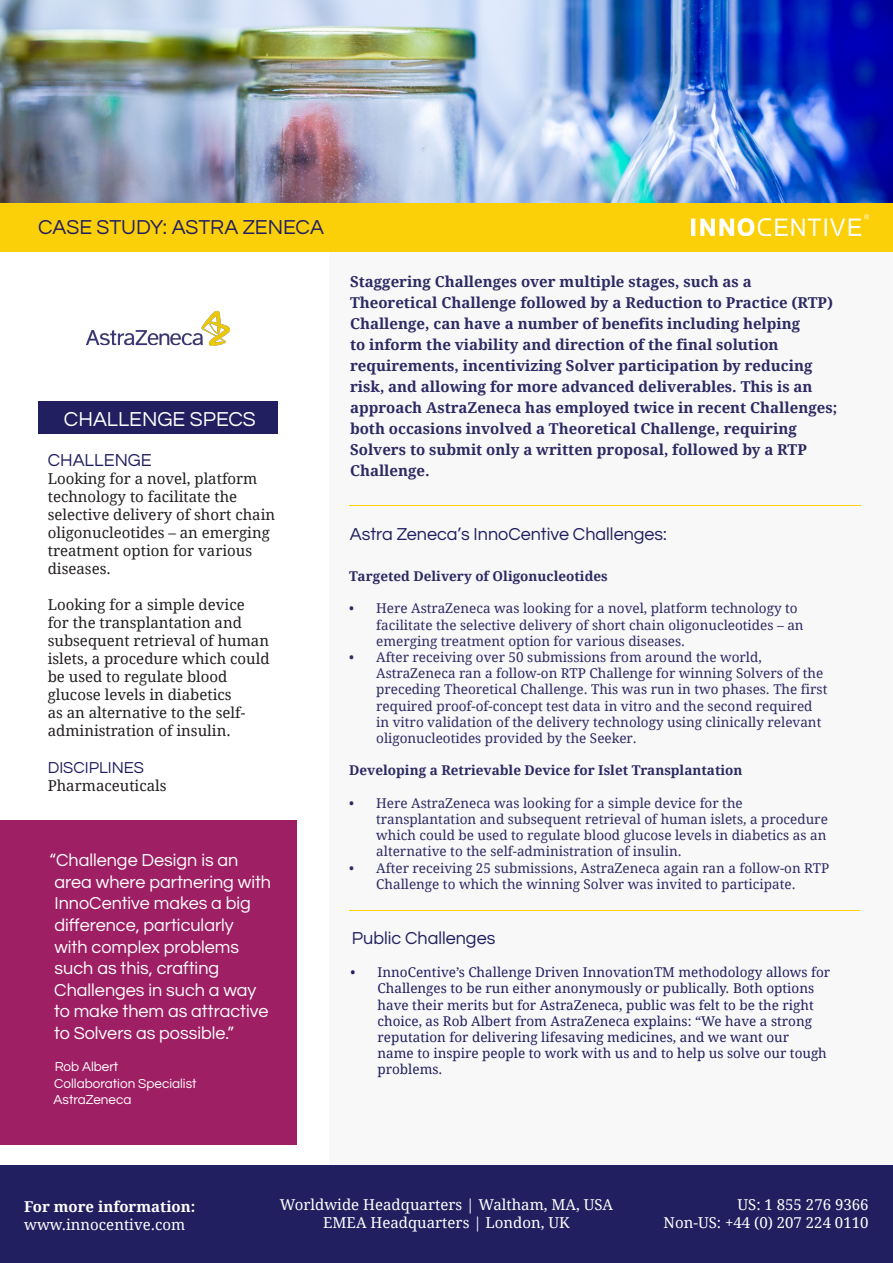
<style>
.page{position:relative;width:893px;height:1263px;background:#fff}
.page>*{position:absolute;margin:0;border:0;box-sizing:border-box;transform-origin:0 0}
.t1{font:21px "Questrial";color:#211f5f}
.t2{font:21px "Questrial";color:#fff}
.t3{font:18px/21.6px "Questrial";color:#fff}
.t4{font:18px "Questrial";color:#211f5f}
.t5{font:16.5px "Questrial";color:#211f5f}
.t6{font:700 15px/21px "Droid Serif";color:#2d2a63}
.t7{font:15px/18px "Droid Serif";color:#231f20}
.t8{font:15px "Droid Serif";color:#fff}
.t9{font:700 15px "Droid Serif";color:#fff}
.t10{font:13.5px/16.2px "Droid Serif";color:#2d2a63}
.t11{font:13.5px/16.2px "Droid Serif";color:#211f5f}
.t12{font:700 13.5px "Droid Serif";color:#2d2a63}
.t13{font:13.5px "Questrial";color:#fff}
</style>
<div class="page">
<img style="left:0;top:0;width:893px;height:203px">
<div style="left:0;top:203px;width:893px;height:49px;background:#fcd008"></div>
<div style="left:38px;top:402px;width:239px;height:32px;background:#211f5f"></div>
<img style="left:692px;top:214px;width:176px;height:21px">
<img style="left:86px;top:310px;width:144px;height:36px">
<div style="left:330px;top:252px;width:563px;height:1006px;background:#f8f8f8"></div>
<hr style="left:350px;top:505px;width:511px;height:1px;background:#fcd008">
<hr style="left:349px;top:910px;width:510px;height:1px;background:#fcd008">
<div style="left:0;top:1165px;width:893px;height:98px;background:#211f5f"></div>
<div style="left:0;top:820px;width:297px;height:324px;background:#9e1f63"></div>
<p class="t1" style="left:38px;top:216px;width:287px">CASE STUDY: ASTRA ZENECA</p>
<p class="t2" style="left:64px;top:408px;width:193px">CHALLENGE SPECS</p>
<p class="t4" style="left:48px;top:451px;width:106px">CHALLENGE</p>
<p class="t7" style="left:48px;top:469px;width:229px">Looking for a novel, platform technology to facilitate the selective delivery of short chain oligonucleotides – an emerging treatment option for various diseases.</p>
<p class="t7" style="left:48px;top:595px;width:223px">Looking for a simple device for the transplantation and subsequent retrieval of human islets, a procedure which could be used to regulate blood glucose levels in diabetics<br>as an alternative to the self&shy;administration of insulin.</p>
<p class="t5" style="left:48px;top:760px;width:98px">DISCIPLINES</p>
<p class="t7" style="left:48px;top:777px;width:120px">Pharmaceuticals</p>
<p class="t3" style="left:49px;top:850px;width:223px">“Challenge Design is an area where partnering with<br>InnoCentive makes a big difference, particularly</p>
<p class="t3" style="left:54px;top:936px;width:216px">with complex problems such as this, crafting<br>Challenges in such a way to make them as attractive to Solvers as possible.”</p>
<p class="t13" style="left:55px;top:1060px;width:65px">Rob Albert</p>
<p class="t13" style="left:54px;top:1076px;width:144px">Collaboration Specialist</p>
<p class="t13" style="left:54px;top:1093px;width:79px">AstraZeneca</p>
<p class="t6" style="left:350px;top:271px;width:489px">Staggering Challenges over multiple stages, such as a Theoretical Challenge followed by a Reduction to Practice (RTP)<br>Challenge, can have a number of benefits including helping<br>to inform the viability and direction of the final solution requirements, incentivizing Solver participation by reducing risk, and allowing for more advanced deliverables. This is an approach AstraZeneca has employed twice in recent Challenges; both occasions involved a Theoretical Challenge, requiring Solvers to submit only a written proposal, followed by a RTP Challenge.</p>
<p class="t4" style="left:350px;top:525px;width:319px">Astra Zeneca’s InnoCentive Challenges:</p>
<p class="t12" style="left:349px;top:568px;width:260px">Targeted Delivery of Oligonucleotides</p>
<p class="t10" style="left:376px;top:601px;width:429px;text-indent:-27px">• Here AstraZeneca was looking for a novel, platform technology to facilitate the selective delivery of short chain oligonucleotides – an emerging treatment option for various diseases.</p>
<p class="t10" style="left:376px;top:649px;width:453px;text-indent:-27px">• After receiving over 50 submissions from around the world, AstraZeneca ran a follow-on RTP Challenge for winning Solvers of the preceding Theoretical Challenge. This was run in two phases. The first required proof-of-concept test data in vitro and the second required in vitro validation of the delivery technology using clinically relevant oligonucleotides provided by the Seeker.</p>
<p class="t12" style="left:349px;top:763px;width:395px">Developing a Retrievable Device for Islet Transplantation</p>
<p class="t10" style="left:376px;top:795px;width:453px;text-indent:-27px">• Here AstraZeneca was looking for a simple device for the transplantation and subsequent retrieval of human islets, a procedure which could be used to regulate blood glucose levels in diabetics as an alternative to the self-administration of insulin.</p>
<p class="t10" style="left:349px;top:860px;width:482px;text-align:center">• After receiving 25 submissions, AstraZeneca again ran a follow-on RTP<br>Challenge to which the winning Solver was invited to participate.</p>
<p class="t4" style="left:352px;top:930px;width:145px">Public Challenges</p>
<p class="t11" style="left:378px;top:964px;width:454px;text-indent:-27px">• InnoCentive’s Challenge Driven InnovationTM methodology allows for Challenges to be run either anonymously or publically. Both options have their merits but for AstraZeneca, public was felt to be the right choice, as Rob Albert from AstraZeneca explains: “We have a strong reputation for delivering lifesaving medicines, and we want our<br>name to inspire people to work with us and to help us solve our tough problems.</p>
<p class="t9" style="left:24px;top:1198px;width:173px">For more information:</p>
<p class="t8" style="left:24px;top:1216px;width:163px">www.innocentive.com</p>
<p class="t8" style="left:280px;top:1196px;width:334px">Worldwide Headquarters | Waltham, MA, USA</p>
<p class="t8" style="left:323px;top:1214px;width:248px">EMEA Headquarters | London, UK</p>
<p class="t8" style="left:737px;top:1196px;width:133px">US: 1 855 276 9366</p>
<p class="t8" style="left:664px;top:1214px;width:206px">Non-US: +44 (0) 207 224 0110</p>
</div>
